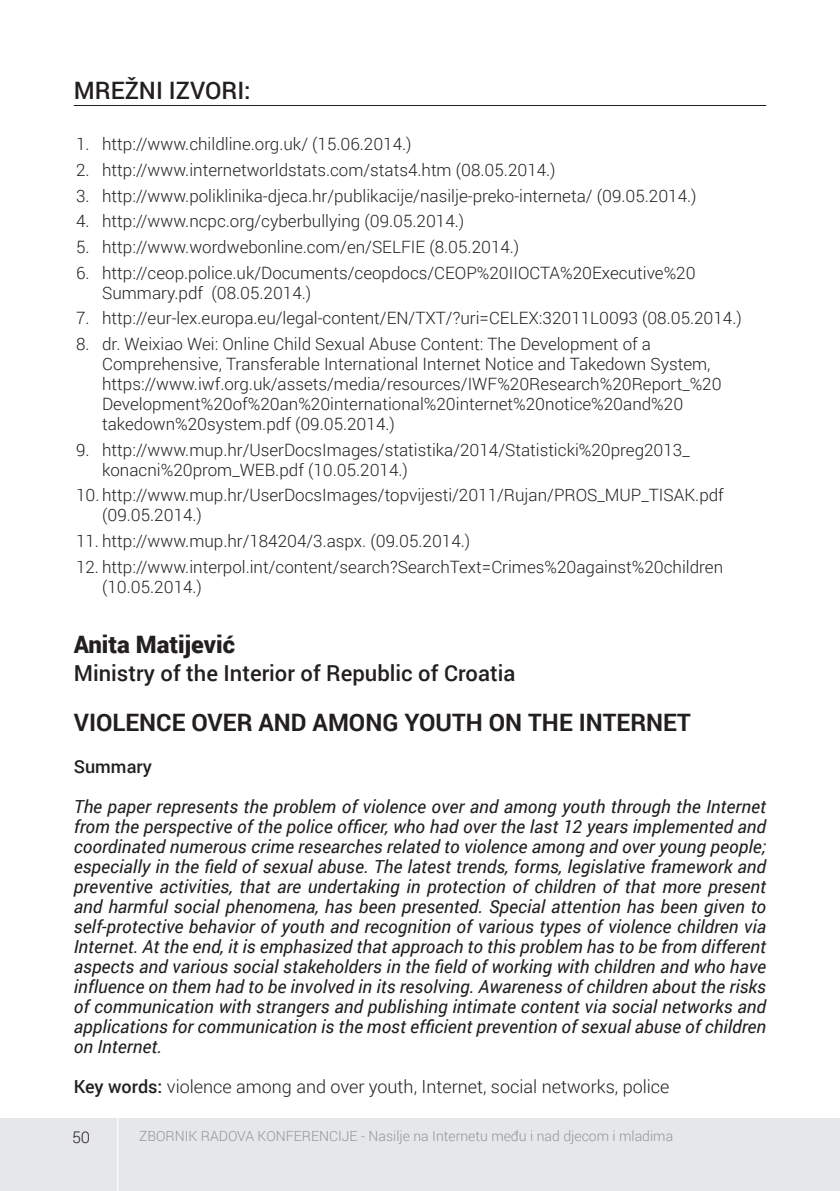
<style>
.page{position:relative;width:840px;height:1191px;background:#fff}
.page>*{position:absolute;margin:0;border:0;box-sizing:border-box;transform-origin:0 0}
.t1{font:700 24px "Roboto";color:#231f20}
.t2{font:900 24px "Roboto";color:#231f20}
.t3{font:500 24px "Roboto";color:#231f20}
.t4{font:500 22px "Roboto";color:#231f20}
.t5{font:italic 18px/20px "Roboto";color:#231f20;text-align:justify}
.t6{font:300 18px "Roboto";color:#231f20}
.t7{font:500 18px "Roboto";color:#231f20}
.t8{font:300 17px/20px "Roboto";color:#231f20}
.t9{font:300 16px "Roboto";color:#231f20}
.t10{font:300 14px "Roboto";color:#939598}
.s1{font-weight:500}
</style>
<div class="page">
<div style="left:0;top:1118px;width:839px;height:73px;background:#e6e7e9"></div>
<hr style="left:117px;top:1117px;width:1px;height:74px;background:#fff">
<hr style="left:74px;top:105px;width:691px;height:1px;background:#231f20">
<h1 class="t3" style="left:74px;top:73px;width:178px">MREŽNI IZVORI:</h1>
<p class="t8" style="left:76px;top:134px;width:337px">1. http://www.childline.org.uk/ (15.06.2014.)</p>
<p class="t8" style="left:76px;top:159px;width:481px">2. http://www.internetworldstats.com/stats4.htm (08.05.2014.)</p>
<p class="t8" style="left:76px;top:185px;width:621px">3. http://www.poliklinika-djeca.hr/publikacije/nasilje-preko-interneta/ (09.05.2014.)</p>
<p class="t8" style="left:76px;top:211px;width:389px">4. http://www.ncpc.org/cyberbullying (09.05.2014.)</p>
<p class="t8" style="left:76px;top:236px;width:444px">5. http://www.wordwebonline.com/en/SELFIE (8.05.2014.)</p>
<p class="t8" style="left:102px;top:262px;width:594px;text-indent:-26px">6. http://ceop.police.uk/Documents/ceopdocs/CEOP%20IIOCTA%20Executive%20<br>Summary.pdf (08.05.2014.)</p>
<p class="t8" style="left:76px;top:308px;width:667px">7. http://eur-lex.europa.eu/legal-content/EN/TXT/?uri=CELEX:32011L0093 (08.05.2014.)</p>
<p class="t8" style="left:102px;top:333px;width:620px;text-indent:-26px">8. dr. Weixiao Wei: Online Child Sexual Abuse Content: The Development of a Comprehensive, Transferable International Internet Notice and Takedown System, https://www.iwf.org.uk/assets/media/resources/IWF%20Research%20Report_%20<br>Development%20of%20an%20international%20internet%20notice%20and%20 takedown%20system.pdf (09.05.2014.)</p>
<p class="t8" style="left:102px;top:439px;width:588px;text-indent:-26px">9. http://www.mup.hr/UserDocsImages/statistika/2014/Statisticki%20preg2013_ konacni%20prom_WEB.pdf (10.05.2014.)</p>
<p class="t8" style="left:102px;top:485px;width:623px;text-indent:-26px">10. http://www.mup.hr/UserDocsImages/topvijesti/2011/Rujan/PROS_MUP_TISAK.pdf (09.05.2014.)</p>
<p class="t8" style="left:76px;top:530px;width:395px">11. http://www.mup.hr/184204/3.aspx. (09.05.2014.)</p>
<p class="t8" style="left:102px;top:556px;width:622px;text-indent:-26px">12. http://www.interpol.int/content/search?SearchText=Crimes%20against%20children (10.05.2014.)</p>
<h1 class="t2" style="left:74px;top:627px;width:163px">Anita Matijević</h1>
<p class="t4" style="left:74px;top:657px;width:443px">Ministry of the Interior of Republic of Croatia</p>
<h1 class="t1" style="left:74px;top:706px;width:618px">VIOLENCE OVER AND AMONG YOUTH ON THE INTERNET</h1>
<p class="t7" style="left:74px;top:754px;width:80px">Summary</p>
<p class="t5" style="left:74px;top:796px;width:693px">The paper represents the problem of violence over and among youth through the Internet from the perspective of the police officer, who had over the last 12 years implemented and coordinated numerous crime researches related to violence among and over young people; especially in the field of sexual abuse. The latest trends, forms, legislative framework and preventive activities, that are undertaking in protection of children of that more present and harmful social phenomena, has been presented. Special attention has been given to self-protective behavior of youth and recognition of various types of violence children via Internet. At the end, it is emphasized that approach to this problem has to be from different aspects and various social stakeholders in the field of working with children and who have influence on them had to be involved in its resolving. Awareness of children about the risks of communication with strangers and publishing intimate content via social networks and applications for communication is the most efficient prevention of sexual abuse of children on Internet.</p>
<p class="t6" style="left:74px;top:1074px;width:597px"><span class="s1">Key words:</span> violence among and over youth, Internet, social networks, police</p>
<p class="t9" style="left:72px;top:1126px;width:20px">50</p>
<p class="t10" style="left:139px;top:1126px;width:535px">ZBORNIK RADOVA KONFERENCIJE - Nasilje na Internetu među i nad djecom i mladima</p>
</div>
